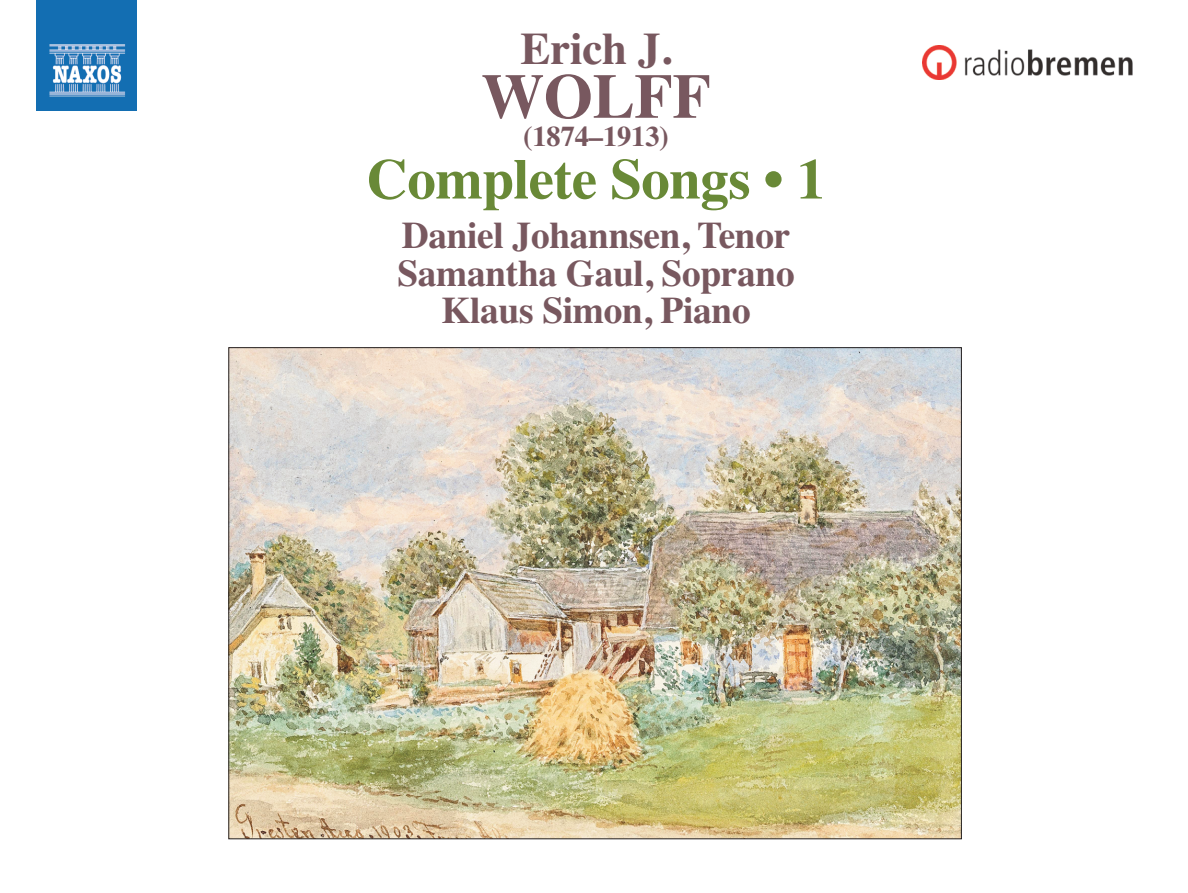
<style>
.page{position:relative;width:1188px;height:893px;background:#fff}
.page>*{position:absolute;margin:0;border:0;box-sizing:border-box;transform-origin:0 0}
.t1{font:700 63px "Times";letter-spacing:-.005em;color:#78585f}
.t2{font:700 57px "Times";letter-spacing:-.01em;color:#698937}
.t3{font:700 45px "Times";letter-spacing:-.005em;color:#78585f}
.t4{font:700 37.5px/37.5px "Times";letter-spacing:-.01em;color:#78585f;text-align:center}
.t5{font:700 28.5px "Times";letter-spacing:-.005em;color:#78585f}
</style>
<div class="page">
<img style="left:36px;top:0;width:100px;height:111px">
<img style="left:230px;top:349px;width:730px;height:488px">
<img style="left:922px;top:45px;width:211px;height:34px">
<p class="t3" style="left:521px;top:22px;width:152px">Erich J.</p>
<h1 class="t1" style="left:481px;top:59px;width:231px">WOLFF</h1>
<p class="t5" style="left:523px;top:120px;width:147px">(1874–1913)</p>
<h2 class="t2" style="left:367px;top:145px;width:460px">Complete Songs • 1</h2>
<p class="t4" style="left:397px;top:216px;width:399px">Daniel Johannsen, Tenor<br>Samantha Gaul, Soprano<br>Klaus Simon, Piano</p>
</div>
